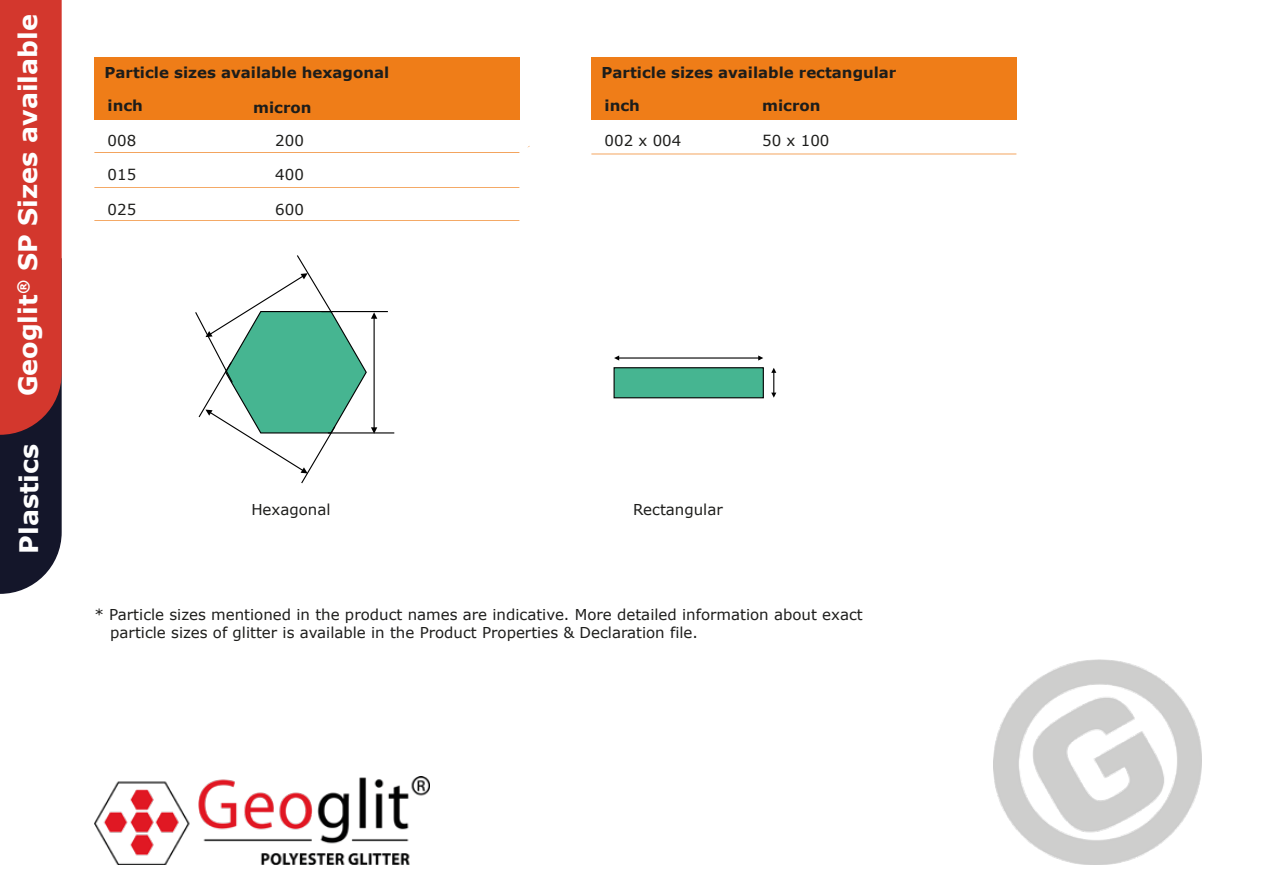
<style>
.page{position:relative;width:1263px;height:893px;background:#fff}
.page>*{position:absolute;margin:0;border:0;box-sizing:border-box;transform-origin:0 0}
.t1{font:700 25.5px "Verdana";color:#fff}
.t2{font:15px/18px "Verdana";color:#1d1d1b}
.t3{font:700 15px "Verdana";color:#1d1d1b}
</style>
<div class="page">
<div style="left:94px;top:57px;width:426px;height:62px;background:#ef7d18"></div>
<svg style="left:0;top:0;width:62px;height:594px;background:#a13331"></svg>
<img style="left:994px;top:659px;width:207px;height:206px">
<hr style="left:94px;top:187px;width:425px;height:1px;background:#ef7d18">
<hr style="left:94px;top:152px;width:425px;height:1px;background:#ef7d18">
<hr style="left:94px;top:220px;width:425px;height:1px;background:#ef7d18">
<hr style="left:321px;top:311px;width:67px;height:1px;background:#000">
<hr style="left:328px;top:432px;width:66px;height:1px;background:#000">
<svg style="left:195px;top:255px;width:182px;height:228px"></svg>
<img style="left:195px;top:331px;width:53px;height:38px">
<img style="left:94px;top:777px;width:335px;height:88px">
<div style="left:591px;top:57px;width:426px;height:62px;background:#ef7d18"></div>
<hr style="left:591px;top:154px;width:425px;height:1px;background:#ef7d18">
<hr style="left:618px;top:357px;width:141px;height:2px;background:#000">
<svg style="left:758px;top:355px;width:5px;height:6px"></svg>
<svg style="left:614px;top:355px;width:5px;height:6px"></svg>
<svg style="left:771px;top:368px;width:5px;height:30px"></svg>
<div style="left:613px;top:367px;width:151px;height:31px;background:#46b591;border:1px solid #000"></div>
<h1 class="t1" style="left:10px;top:396px;width:383px;rotate:-90deg">Geoglit<sup>®</sup> SP Sizes available</h1>
<h1 class="t1" style="left:11px;top:554px;width:112px;rotate:-90deg">Plastics</h1>
<p class="t3" style="left:105px;top:62px;width:286px">Particle sizes available hexagonal</p>
<p class="t3" style="left:602px;top:62px;width:296px">Particle sizes available rectangular</p>
<p class="t3" style="left:108px;top:95px;width:37px">inch</p>
<p class="t2" style="left:108px;top:131px;width:30px">008</p>
<p class="t2" style="left:108px;top:166px;width:30px">015</p>
<p class="t2" style="left:108px;top:200px;width:30px">025</p>
<p class="t3" style="left:253px;top:97px;width:60px">micron</p>
<p class="t2" style="left:275px;top:131px;width:30px">200</p>
<p class="t2" style="left:275px;top:166px;width:30px">400</p>
<p class="t2" style="left:275px;top:200px;width:30px">600</p>
<p class="t3" style="left:605px;top:95px;width:37px">inch</p>
<p class="t2" style="left:605px;top:131px;width:78px">002 x 004</p>
<p class="t3" style="left:762px;top:95px;width:60px">micron</p>
<p class="t2" style="left:762px;top:131px;width:69px">50 x 100</p>
<p class="t2" style="left:251px;top:500px;width:81px">Hexagonal</p>
<p class="t2" style="left:633px;top:500px;width:91px">Rectangular</p>
<p class="t2" style="left:110px;top:605px;width:754px;text-indent:-16px">* Particle sizes mentioned in the product names are indicative. More detailed information about exact particle sizes of glitter is available in the Product Properties &amp; Declaration file.</p>
</div>
